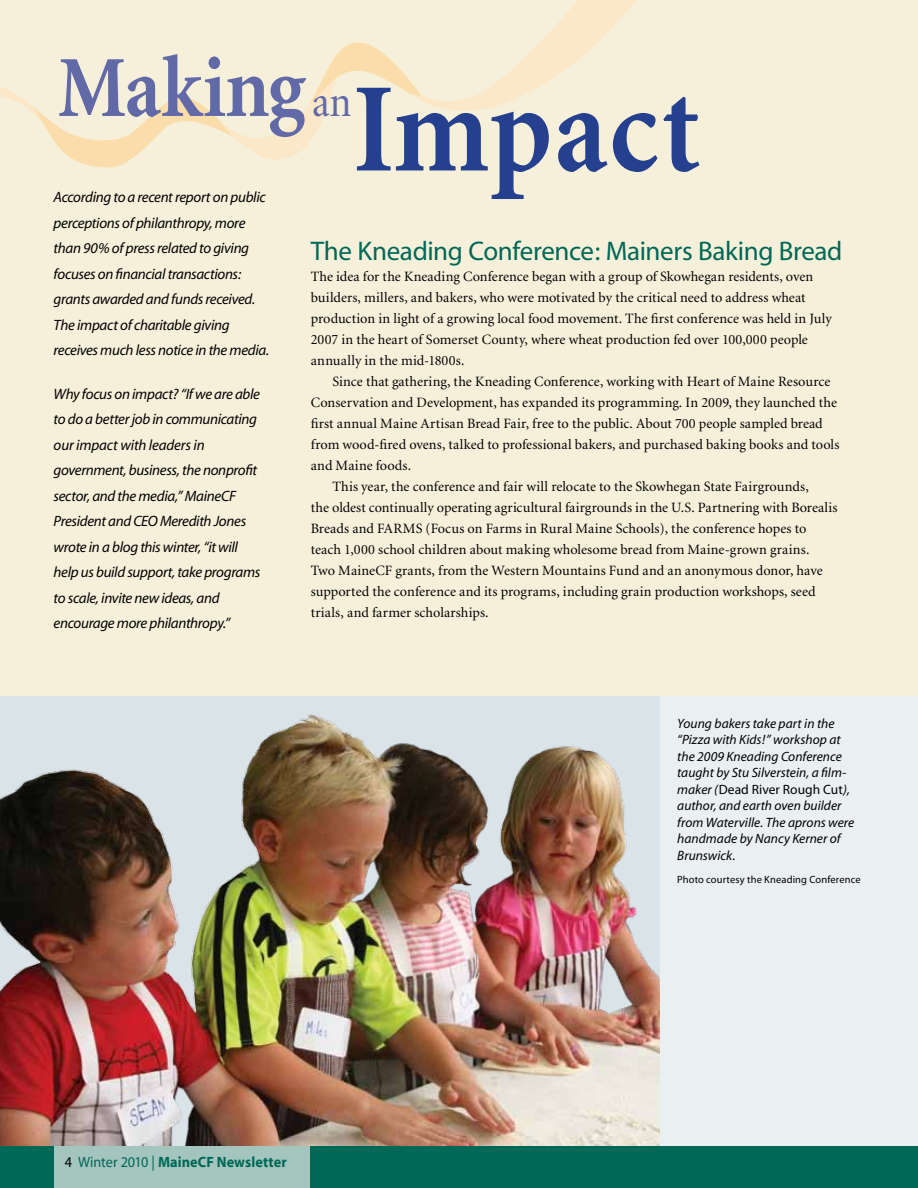
<style>
.page{position:relative;width:918px;height:1188px;background:#fff}
.page>*{position:absolute;margin:0;border:0;box-sizing:border-box;transform-origin:0 0}
.t1{font:700 127.35px "Minion";letter-spacing:.015em;color:#25408f;scale:.9 1}
.t2{font:700 87.3px "Minion";color:#6269a7;scale:.9 1}
.t3{font:27px "Myriad";letter-spacing:-.015em;color:#006857}
.t4{font:italic 15px/25.5px "Myriad";letter-spacing:-.02em;color:#000}
.t5{font:700 15px "Myriad";letter-spacing:.005em;color:#006857;scale:.95 1}
.t6{font:14.25px/21px "Minion";letter-spacing:.005em;color:#000}
.t7{font:italic 13.5px/16.5px "Myriad";color:#000}
.t8{font:10.5px "Myriad";letter-spacing:.01em;color:#000}
.s1{font-weight:400;font-size:45px}
.s2{font-weight:400;color:#000}
.s3{font-weight:400}
.s4{font-style:normal}
</style>
<div class="page">
<div style="left:0;top:0;width:918px;height:955px;background:#f6f0da"></div>
<div style="left:0;top:697px;width:918px;height:481px;background:#dae3e8"></div>
<div style="left:660px;top:697px;width:258px;height:486px;background:#eaeff2"></div>
<svg style="left:0;top:87px;width:322px;height:73px"></svg>
<svg style="left:33px;top:93px;width:199px;height:75px"></svg>
<svg style="left:310px;top:0;width:326px;height:121px"></svg>
<img style="left:0;top:714px;width:660px;height:433px">
<div style="left:0;top:1147px;width:918px;height:41px;background:#006857"></div>
<div style="left:54px;top:1147px;width:255px;height:41px;background:#a3c5be"></div>
<h2 class="t2" style="left:58px;top:43px;width:328px">Making <span class="s1">an</span></h2>
<h1 class="t1" style="left:353px;top:65px;width:387px">Impact</h1>
<p class="t4" style="left:54px;top:185px;width:217px">According to a recent report on public perceptions of philanthropy, more than 90% of press related to giving focuses on financial transactions: grants awarded and funds received.<br>The impact of charitable giving receives much less notice in the media.</p>
<p class="t4" style="left:54px;top:382px;width:208px">Why focus on impact? “If we are able to do a better job in communicating our impact with leaders in government, business, the nonprofit sector, and the media,” MaineCF President and CEO Meredith Jones wrote in a blog this winter, “it will help us build support, take programs to scale, invite new ideas, and encourage more philanthropy.”</p>
<h3 class="t3" style="left:311px;top:238px;width:533px">The Kneading Conference: Mainers Baking Bread</h3>
<p class="t6" style="left:311px;top:266px;width:523px">The idea for the Kneading Conference began with a group of Skowhegan residents, oven builders, millers, and bakers, who were motivated by the critical need to address wheat production in light of a growing local food movement. The first conference was held in July 2007 in the heart of Somerset County, where wheat production fed over 100,000 people annually in the mid-1800s.</p>
<p class="t6" style="left:332px;top:371px;width:500px">Since that gathering, the Kneading Conference, working with Heart of Maine Resource</p>
<p class="t6" style="left:311px;top:392px;width:528px">Conservation and Development, has expanded its programming. In 2009, they launched the</p>
<p class="t6" style="left:311px;top:413px;width:514px">first annual Maine Artisan Bread Fair, free to the public. About 700 people sampled bread</p>
<p class="t6" style="left:311px;top:434px;width:530px">from wood-fired ovens, talked to professional bakers, and purchased baking books and tools</p>
<p class="t6" style="left:311px;top:455px;width:102px">and Maine foods.</p>
<p class="t6" style="left:332px;top:476px;width:478px">This year, the conference and fair will relocate to the Skowhegan State Fairgrounds,</p>
<p class="t6" style="left:311px;top:498px;width:528px">the oldest continually operating agricultural fairgrounds in the U.S. Partnering with Borealis</p>
<p class="t6" style="left:311px;top:519px;width:497px">Breads and FARMS (Focus on Farms in Rural Maine Schools), the conference hopes to</p>
<p class="t6" style="left:311px;top:540px;width:500px">teach 1,000 school children about making wholesome bread from Maine-grown grains.</p>
<p class="t6" style="left:311px;top:561px;width:514px">Two MaineCF grants, from the Western Mountains Fund and an anonymous donor, have</p>
<p class="t6" style="left:311px;top:582px;width:506px">supported the conference and its programs, including grain production workshops, seed</p>
<p class="t6" style="left:311px;top:603px;width:179px">trials, and farmer scholarships.</p>
<p class="t5" style="left:65px;top:1154px;width:235px"><span class="s2">4</span> <span class="s3">Winter 2010 |</span> MaineCF Newsletter</p>
<p class="t7" style="left:677px;top:716px;width:178px">Young bakers take part in the “Pizza with Kids!” workshop at the 2009 Kneading Conference taught by Stu Silverstein, a film&shy;maker (<span class="s4">Dead River Rough Cut</span>), author, and earth oven builder from Waterville. The aprons were handmade by Nancy Kerner of<br>Brunswick.</p>
<p class="t8" style="left:677px;top:874px;width:185px">Photo courtesy the Kneading Conference</p>
</div>
